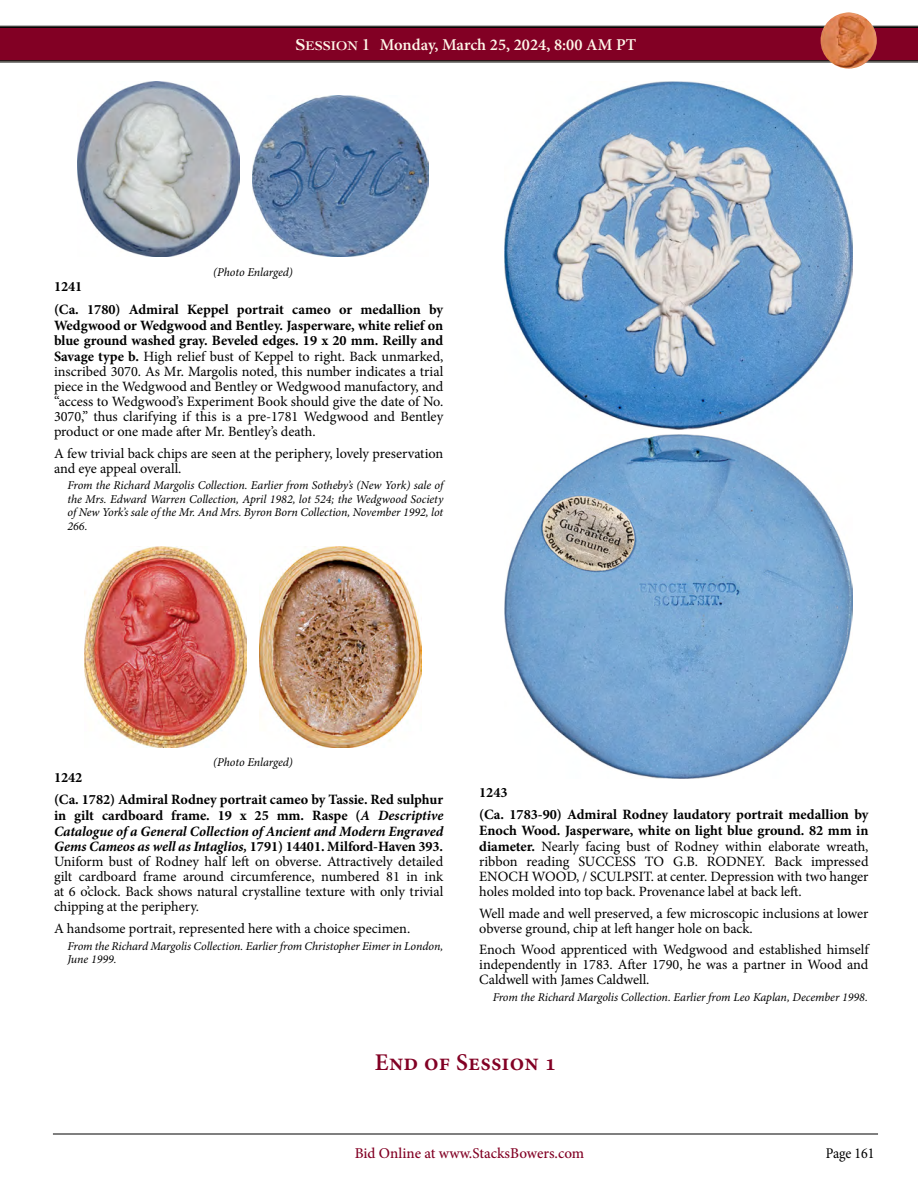
<style>
.page{position:relative;width:918px;height:1188px;background:#fff}
.page>*{position:absolute;margin:0;border:0;box-sizing:border-box;transform-origin:0 0}
.Subtitle_Line_2{font:600 24px "Minion Pro";letter-spacing:.01em;color:#820024}
.t1{font:600 16.5px "Minion Pro";color:#fff7ea}
.t2{font:500 15px "Minion Pro";color:#820024}
.t3{font:condensed 15px "Minion Pro";letter-spacing:-.005em;color:#000}
.Body_Regular{font:14.25px/15.3px "Minion Pro";letter-spacing:-.005em;color:#000;text-align:justify}
.Lot_Number_Regular{font:700 14.25px "Minion Pro";letter-spacing:-.005em;color:#000}
.Pedigree_Regular{font:italic 12px/13.5px "Minion Pro";letter-spacing:-.005em;color:#000;text-align:justify}
.Coin_Box_space_after{font:italic 12px "Minion Pro";letter-spacing:-.005em;color:#000}
.s1{font-family:"Cochin Bold SC800";font-weight:400}
.s2{font-family:"Cochin Bold SC800";font-weight:400;font-size:13.2px}
.s3{font-weight:700}
.s4{font-weight:700;font-style:italic}
</style>
<div class="page">
<svg style="left:0;top:26px;width:918px;height:36px;background:#790524"></svg>
<hr style="left:53px;top:1134px;width:825px;height:1px;background:#000">
<img style="left:821px;top:12px;width:56px;height:57px;border-radius:28px">
<img style="left:78px;top:81px;width:161px;height:176px">
<img style="left:253px;top:95px;width:176px;height:162px">
<img style="left:85px;top:546px;width:161px;height:201px">
<img style="left:260px;top:547px;width:161px;height:200px">
<img style="left:504px;top:81px;width:349px;height:349px">
<img style="left:504px;top:435px;width:349px;height:344px">
<p class="t1" style="left:295px;top:33px;width:342px"><span class="s1">S</span><span class="s2">ESSION</span> <span class="s1">1</span> Monday, March 25, 2024, 8:00 AM PT</p>
<p class="Coin_Box_space_after" style="left:213px;top:265px;width:81px">(Photo Enlarged)</p>
<p class="Lot_Number_Regular" style="left:54px;top:277px;width:30px">1241</p>
<p class="Body_Regular" style="left:54px;top:302px;width:391px"><span class="s3">(Ca. 1780) Admiral Keppel portrait cameo or medallion by Wedgwood or Wedgwood and Bentley. Jasperware, white relief on blue ground washed gray. Beveled edges. 19 x 20 mm. Reilly and Savage type b.</span> High relief bust of Keppel to right. Back unmarked, inscribed 3070. As Mr. Margolis noted, this number indicates a trial piece in the Wedgwood and Bentley or Wedgwood manufactory, and “access to Wedgwood’s Experiment Book should give the date of No.<br>3070,” thus clarifying if this is a pre-1781 Wedgwood and Bentley product or one made after Mr. Bentley’s death.</p>
<p class="Body_Regular" style="left:54px;top:446px;width:391px">A few trivial back chips are seen at the periphery, lovely preservation and eye appeal overall.</p>
<p class="Pedigree_Regular" style="left:68px;top:479px;width:377px">From the Richard Margolis Collection. Earlier from Sotheby’s (New York) sale of the Mrs. Edward Warren Collection, April 1982, lot 524; the Wedgwood Society of New York’s sale of the Mr. And Mrs. Byron Born Collection, November 1992, lot 266.</p>
<p class="Coin_Box_space_after" style="left:213px;top:755px;width:81px">(Photo Enlarged)</p>
<p class="Lot_Number_Regular" style="left:54px;top:767px;width:30px">1242</p>
<p class="Body_Regular" style="left:54px;top:792px;width:391px"><span class="s3">(Ca. 1782) Admiral Rodney portrait cameo by Tassie. Red sulphur in gilt cardboard frame. 19 x 25 mm. Raspe (</span><span class="s4">A Descriptive Catalogue of a General Collection of Ancient and Modern Engraved Gems Cameos as well as Intaglios,</span> <span class="s3">1791) 14401. Milford-Haven 393.<br></span>Uniform bust of Rodney half left on obverse. Attractively detailed gilt cardboard frame around circumference, numbered 81 in ink at 6 o’clock. Back shows natural crystalline texture with only trivial chipping at the periphery.</p>
<p class="Body_Regular" style="left:54px;top:921px;width:358px">A handsome portrait, represented here with a choice specimen.</p>
<p class="Pedigree_Regular" style="left:68px;top:939px;width:377px">From the Richard Margolis Collection. Earlier from Christopher Eimer in London,<br>June 1999.</p>
<p class="Lot_Number_Regular" style="left:479px;top:782px;width:30px">1243</p>
<p class="Body_Regular" style="left:479px;top:807px;width:391px"><span class="s3">(Ca. 1783-90) Admiral Rodney laudatory portrait medallion by Enoch Wood. Jasperware, white on light blue ground. 82 mm in diameter.</span> Nearly facing bust of Rodney within elaborate wreath, ribbon reading SUCCESS TO G.B. RODNEY. Back impressed ENOCH WOOD, / SCULPSIT. at center. Depression with two hanger holes molded into top back. Provenance label at back left.</p>
<p class="Body_Regular" style="left:479px;top:906px;width:391px">Well made and well preserved, a few microscopic inclusions at lower obverse ground, chip at left hanger hole on back.</p>
<p class="Body_Regular" style="left:479px;top:942px;width:391px">Enoch Wood apprenticed with Wedgwood and established himself independently in 1783. After 1790, he was a partner in Wood and Caldwell with James Caldwell.</p>
<p class="Pedigree_Regular" style="left:493px;top:991px;width:377px">From the Richard Margolis Collection. Earlier from Leo Kaplan, December 1998.</p>
<p class="Subtitle_Line_2" style="left:375px;top:1046px;width:184px">End of Session 1</p>
<p class="t2" style="left:355px;top:1143px;width:231px">Bid Online at www.StacksBowers.com</p>
<p class="t3" style="left:826px;top:1144px;width:50px">Page 161</p>
</div>
